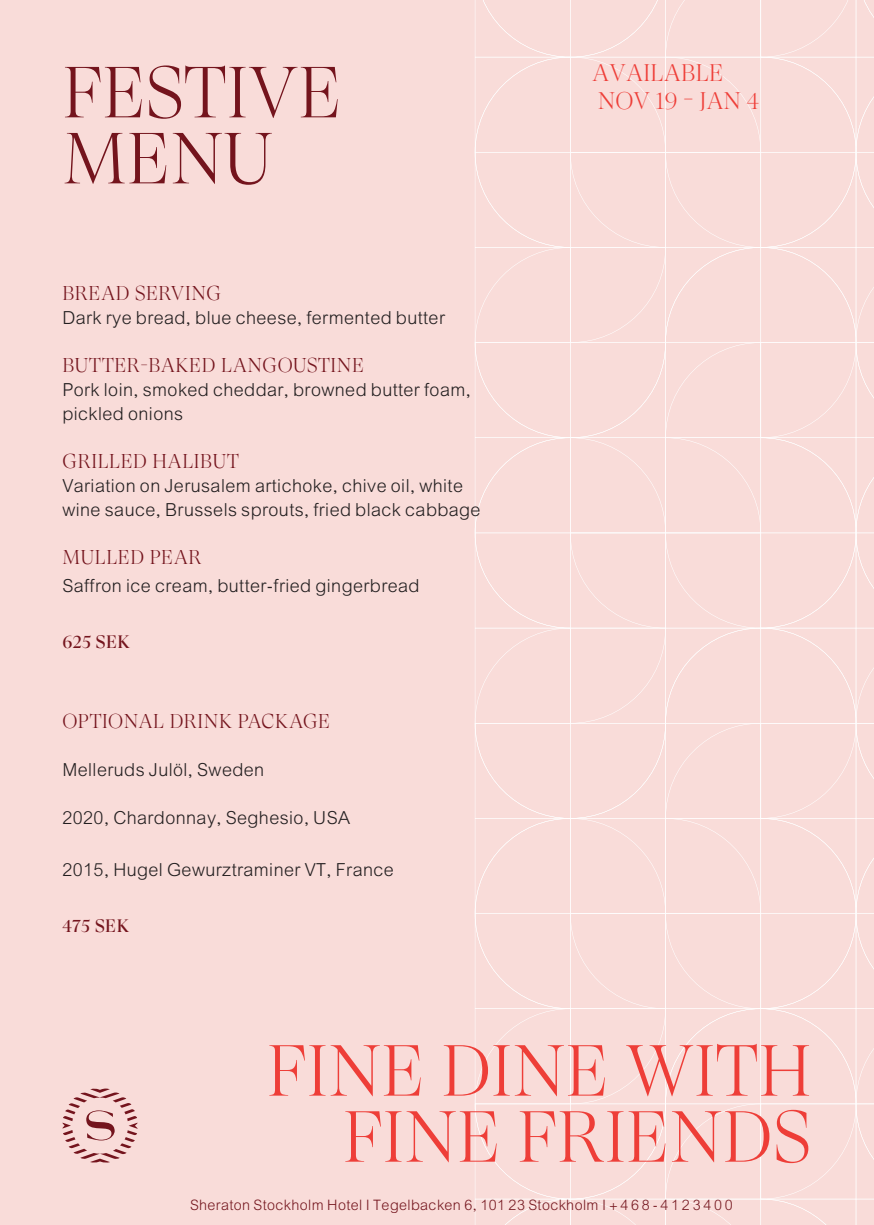
<style>
.page{position:relative;width:874px;height:1225px;background:#fff}
.page>*{position:absolute;margin:0;border:0;box-sizing:border-box;transform-origin:0 0}
.t1{font:300 72px/66px "GT Super Display";letter-spacing:.01em;color:#ee3e38;text-align:right}
.t2{font:300 72px/66px "GT Super Display";letter-spacing:.01em;color:#74141d}
.t3{font:300 24px/28.2px "GT Super Display";letter-spacing:.01em;color:#ee3e38}
.t4{font:300 20px/24px "Akhbar";letter-spacing:.02em;color:#231f20}
.t5{font:300 20px "GT Super Display";letter-spacing:.03em;color:#74141d}
.t6{font:18px "GT Super Display";letter-spacing:.02em;color:#74141d}
.t7{font:300 16px "Akhbar";letter-spacing:.02em;color:#75171f}
.s1{font-family:"GT Super Display";color:#74141d}
.s2{font-size:28px}
</style>
<div class="page">
<div style="left:0;top:0;width:873px;height:1225px;background:#f9dcd9"></div>
<svg style="left:474px;top:0;width:400px;height:1225px"></svg>
<svg style="left:62px;top:1088px;width:76px;height:74px"></svg>
<p class="t2" style="left:63px;top:62px;width:280px">FESTIVE<br>MENU</p>
<p class="t5" style="left:62px;top:283px;width:160px">BREAD SERVING</p>
<p class="t4" style="left:62px;top:305px;width:384px">Dark rye bread, blue cheese, fermented butter</p>
<p class="t4" style="left:62px;top:353px;width:410px"><span class="s1">BUTTER-BAKED LANGOUSTINE<br></span>Pork loin, smoked cheddar, browned butter foam,</p>
<p class="t4" style="left:62px;top:401px;width:122px">pickled onions</p>
<p class="t5" style="left:62px;top:451px;width:178px">GRILLED HALIBUT</p>
<p class="t4" style="left:62px;top:473px;width:402px">Variation on Jerusalem artichoke, chive oil, white</p>
<p class="t4" style="left:62px;top:497px;width:419px">wine sauce, Brussels sprouts, fried black cabbage</p>
<p class="t5" style="left:62px;top:547px;width:140px">MULLED PEAR</p>
<p class="t4" style="left:62px;top:573px;width:358px">Saffron ice cream, butter-fried gingerbread</p>
<p class="t6" style="left:62px;top:632px;width:69px">625 SEK</p>
<p class="t5" style="left:62px;top:711px;width:269px">OPTIONAL DRINK PACKAGE</p>
<p class="t4" style="left:62px;top:757px;width:203px">Melleruds Julöl, Sweden</p>
<p class="t4" style="left:62px;top:805px;width:289px">2020, Chardonnay, Seghesio, USA</p>
<p class="t4" style="left:62px;top:857px;width:333px">2015, Hugel Gewurztraminer VT, France</p>
<p class="t6" style="left:62px;top:916px;width:68px">475 SEK</p>
<p class="t3" style="left:592px;top:59px;width:168px">AVAILABLE<br>NOV 19 <span class="s2">-</span> JAN 4</p>
<p class="t1" style="left:267px;top:1040px;width:545px">FINE DINE WITH<br>FINE FRIENDS</p>
<p class="t7" style="left:190px;top:1195px;width:544px">Sheraton Stockholm Hotel I Tegelbacken 6, 101 23 Stockholm I + 4 6 8 - 4 1 2 3 4 0 0</p>
</div>
